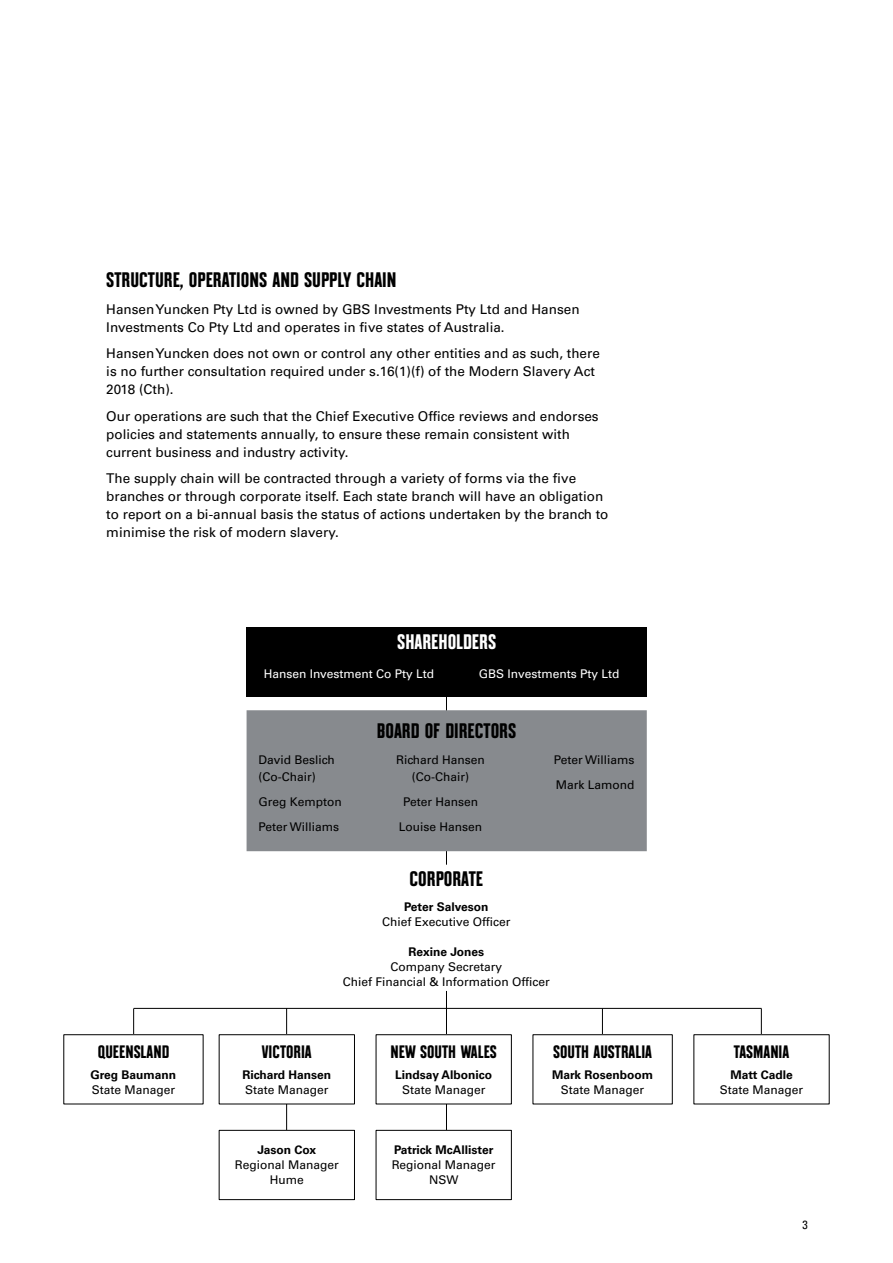
<style>
.page{position:relative;width:893px;height:1263px;background:#fff}
.page>*{position:absolute;margin:0;border:0;box-sizing:border-box;transform-origin:0 0}
.t1{font:condensed 21px "HY Montefiore Bold";color:#000}
.t2{font:condensed 21px "HY Montefiore Bold";color:#fff}
.t3{font:condensed 18px "HY Montefiore Bold";color:#000}
.t4{font:13.5px/18px "Univers LT Pro 55 Roman";color:#000}
.t5{font:12px/15px "Univers LT Pro 55 Roman";color:#000;text-align:center}
.t6{font:700 12px "Univers LT Pro 65";color:#000}
.t7{font:12px "Univers LT Pro 55 Roman";color:#fff}
.t8{font:condensed 12px "Univers LT Pro";color:#000}
</style>
<div class="page">
<svg style="left:133px;top:1008px;width:1px;height:26px"></svg>
<hr style="left:134px;top:1008px;width:627px;height:1px;background:#000">
<hr style="left:446px;top:697px;width:1px;height:433px;background:#000">
<hr style="left:286px;top:1008px;width:1px;height:127px;background:#000">
<svg style="left:602px;top:1008px;width:1px;height:26px"></svg>
<svg style="left:761px;top:1008px;width:1px;height:26px"></svg>
<div style="left:64px;top:1034px;width:139px;height:70px;border:1px solid #000"></div>
<div style="left:219px;top:1034px;width:136px;height:70px;border:1px solid #000"></div>
<div style="left:219px;top:1130px;width:136px;height:70px;border:1px solid #000"></div>
<div style="left:376px;top:1035px;width:135px;height:69px;background:#fff"></div>
<div style="left:376px;top:1034px;width:136px;height:70px;border:1px solid #000"></div>
<div style="left:376px;top:1130px;width:136px;height:70px;border:1px solid #000"></div>
<div style="left:533px;top:1034px;width:139px;height:70px;border:1px solid #000"></div>
<div style="left:694px;top:1034px;width:135px;height:70px;border:1px solid #000"></div>
<div style="left:250px;top:713px;width:394px;height:135px;background:#878a8e"></div>
<div style="left:247px;top:710px;width:400px;height:141px;border:6px solid #878a8e"></div>
<div style="left:247px;top:627px;width:400px;height:70px;background:#000"></div>
<div style="left:248px;top:866px;width:397px;height:123px;background:#fff"></div>
<h1 class="t1" style="left:106px;top:268px;width:292px">STRUCTURE, OPERATIONS AND SUPPLY CHAIN</h1>
<p class="t4" style="left:106px;top:300px;width:475px">Hansen Yuncken Pty Ltd is owned by GBS Investments Pty Ltd and Hansen<br>Investments Co Pty Ltd and operates in five states of Australia.</p>
<p class="t4" style="left:106px;top:344px;width:495px">Hansen Yuncken does not own or control any other entities and as such, there is no further consultation required under s.16(1)(f) of the Modern Slavery Act<br>2018 (Cth).</p>
<p class="t4" style="left:106px;top:407px;width:494px">Our operations are such that the Chief Executive Office reviews and endorses policies and statements annually, to ensure these remain consistent with current business and industry activity.</p>
<p class="t4" style="left:106px;top:469px;width:504px">The supply chain will be contracted through a variety of forms via the five branches or through corporate itself. Each state branch will have an obligation to report on a bi-annual basis the status of actions undertaken by the branch to minimise the risk of modern slavery.</p>
<h1 class="t2" style="left:397px;top:630px;width:100px">SHAREHOLDERS</h1>
<p class="t7" style="left:264px;top:666px;width:172px">Hansen Investment Co Pty Ltd</p>
<p class="t7" style="left:479px;top:666px;width:142px">GBS Investments Pty Ltd</p>
<p class="t5" style="left:259px;top:751px;width:78px;line-height:16.5px;text-align:left">David Beslich (Co-Chair)</p>
<p class="t5" style="left:259px;top:788px;width:85px;line-height:25px;text-align:left">Greg Kempton<br>Peter Williams</p>
<h1 class="t1" style="left:377px;top:718px;width:141px">BOARD OF DIRECTORS</h1>
<p class="t5" style="left:396px;top:751px;width:90px;line-height:16.5px">Richard Hansen (Co-Chair)</p>
<p class="t5" style="left:399px;top:788px;width:85px;line-height:25px">Peter Hansen<br>Louise Hansen</p>
<p class="t5" style="left:554px;top:747px;width:82px;line-height:25px;text-align:left">Peter Williams<br>Mark Lamond</p>
<h2 class="t3" style="left:98px;top:1041px;width:73px">QUEENSLAND</h2>
<p class="t6" style="left:91px;top:1066px;width:87px">Greg Baumann</p>
<p class="t5" style="left:92px;top:1082px;width:85px">State Manager</p>
<h1 class="t1" style="left:409px;top:866px;width:75px">CORPORATE</h1>
<p class="t6" style="left:404px;top:898px;width:86px">Peter Salveson</p>
<p class="t5" style="left:382px;top:913px;width:130px">Chief Executive Officer</p>
<p class="t6" style="left:408px;top:943px;width:77px">Rexine Jones</p>
<p class="t5" style="left:343px;top:958px;width:209px">Company Secretary<br>Chief Financial &amp; Information Officer</p>
<h2 class="t3" style="left:262px;top:1041px;width:51px">VICTORIA</h2>
<p class="t6" style="left:242px;top:1066px;width:90px">Richard Hansen</p>
<p class="t5" style="left:245px;top:1082px;width:85px">State Manager</p>
<h2 class="t3" style="left:390px;top:1041px;width:108px">NEW SOUTH WALES</h2>
<p class="t6" style="left:395px;top:1066px;width:98px">Lindsay Albonico</p>
<p class="t5" style="left:402px;top:1082px;width:85px">State Manager</p>
<h2 class="t3" style="left:553px;top:1041px;width:100px">SOUTH AUSTRALIA</h2>
<p class="t6" style="left:552px;top:1066px;width:102px">Mark Rosenboom</p>
<p class="t5" style="left:561px;top:1082px;width:85px">State Manager</p>
<p class="t6" style="left:257px;top:1141px;width:60px">Jason Cox</p>
<p class="t5" style="left:235px;top:1157px;width:105px">Regional Manager<br>Hume</p>
<p class="t6" style="left:394px;top:1141px;width:101px">Patrick McAllister</p>
<p class="t5" style="left:392px;top:1157px;width:105px">Regional Manager<br>NSW</p>
<h2 class="t3" style="left:734px;top:1041px;width:57px">TASMANIA</h2>
<p class="t6" style="left:730px;top:1066px;width:64px">Matt Cadle</p>
<p class="t5" style="left:720px;top:1082px;width:85px">State Manager</p>
<p class="t8" style="left:803px;top:1217px;width:7px">3</p>
</div>
